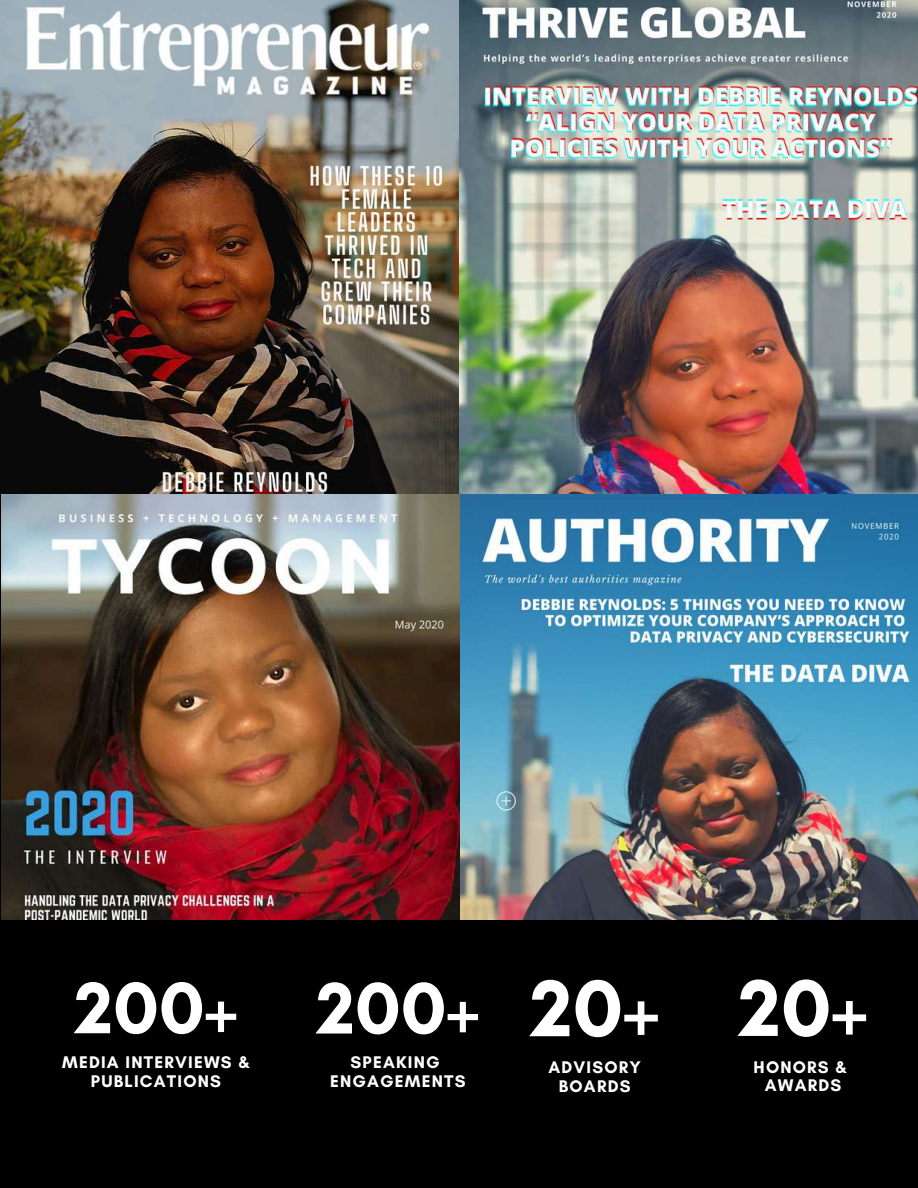
<style>
.page{position:relative;width:918px;height:1188px;background:#000}
.page>*{position:absolute;margin:0;border:0;box-sizing:border-box;transform-origin:0 0}
.t1{font:700 81.75px "Glacial Indifference";color:#fff}
.t2{font:700 74.25px "Glacial Indifference";color:#fff}
.t3{font:700 17.25px/18.8px "Glacial Indifference";letter-spacing:.07em;color:#fff;text-align:center}
</style>
<div class="page">
<img style="left:0;top:0;width:918px;height:494px">
<img style="left:2px;top:494px;width:916px;height:426px">
<h2 class="t2" style="left:75px;top:963px;width:164px">200+</h2>
<p class="t3" style="left:62px;top:1053px;width:189px">MEDIA INTERVIEWS &amp;<br>PUBLICATIONS</p>
<h2 class="t2" style="left:317px;top:963px;width:164px">200+</h2>
<p class="t3" style="left:330px;top:1053px;width:137px">SPEAKING<br>ENGAGEMENTS</p>
<h1 class="t1" style="left:530px;top:959px;width:130px">20+</h1>
<p class="t3" style="left:548px;top:1058px;width:94px">ADVISORY<br>BOARDS</p>
<h1 class="t1" style="left:739px;top:958px;width:130px">20+</h1>
<p class="t3" style="left:754px;top:1057px;width:95px">HONORS &amp;<br>AWARDS</p>
</div>
